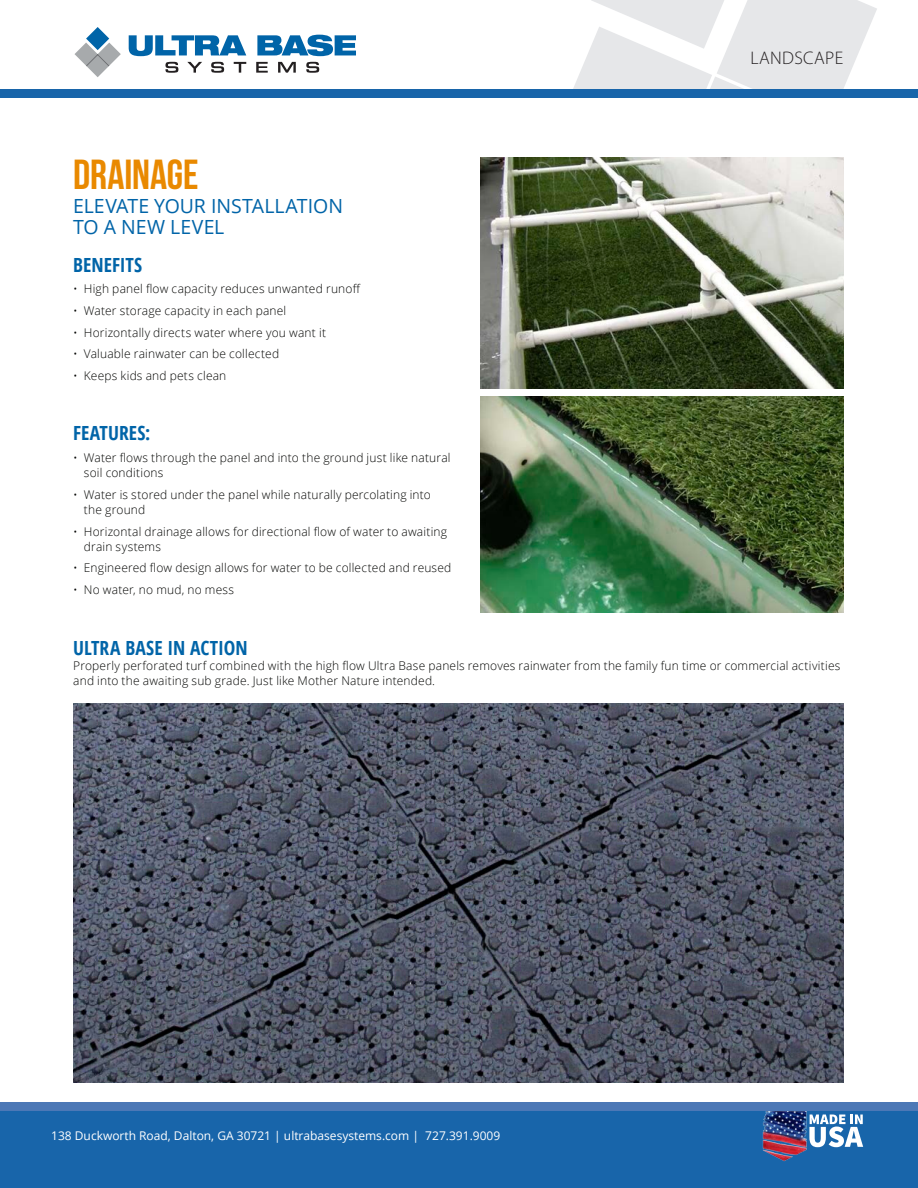
<style>
.page{position:relative;width:918px;height:1188px;background:#fff}
.page>*{position:absolute;margin:0;border:0;box-sizing:border-box;transform-origin:0 0}
.t1{font:700 42px "Bebas Neue";letter-spacing:-.005em;color:#e98900}
.t2{font:700 19.5px "Open Sans Condensed";letter-spacing:.005em;color:#0064a8}
.t3{font:19.5px/21px "Open Sans";color:#0064a8}
.t4{font:300 18.3px "Myriad Pro";letter-spacing:.02em;color:#231f20}
.t5{font:300 12px/15px "Open Sans";letter-spacing:.015em;color:#040503}
.t6{font:12px "Open Sans";color:#fff}
</style>
<div class="page">
<svg style="left:573px;top:0;width:304px;height:89px"></svg>
<div style="left:0;top:89px;width:918px;height:9px;background:#1865aa"></div>
<div style="left:0;top:1111px;width:918px;height:77px;background:#1865aa"></div>
<img style="left:762px;top:1111px;width:45px;height:51px">
<svg style="left:809px;top:1115px;width:54px;height:32px"></svg>
<div style="left:0;top:1102px;width:918px;height:9px;background:#4c78b6"></div>
<svg style="left:75px;top:27px;width:46px;height:50px"></svg>
<svg style="left:129px;top:35px;width:117px;height:21px"></svg>
<svg style="left:257px;top:35px;width:99px;height:21px"></svg>
<svg style="left:165px;top:62px;width:13px;height:11px"></svg>
<svg style="left:187px;top:62px;width:15px;height:11px"></svg>
<svg style="left:211px;top:62px;width:13px;height:11px"></svg>
<svg style="left:234px;top:62px;width:12px;height:11px"></svg>
<svg style="left:256px;top:62px;width:12px;height:11px"></svg>
<svg style="left:278px;top:62px;width:18px;height:11px"></svg>
<svg style="left:306px;top:62px;width:13px;height:11px"></svg>
<img style="left:481px;top:158px;width:362px;height:230px">
<img style="left:481px;top:397px;width:362px;height:215px">
<img style="left:73px;top:704px;width:770px;height:378px">
<p class="t1" style="left:73px;top:151px;width:127px">DRAINAGE</p>
<p class="t3" style="left:73px;top:195px;width:271px">ELEVATE YOUR INSTALLATION<br>TO A NEW LEVEL</p>
<p class="t2" style="left:73px;top:251px;width:70px">BENEFITS</p>
<p class="t5" style="left:73px;top:281px;width:289px">• High panel flow capacity reduces unwanted runoff</p>
<p class="t5" style="left:73px;top:303px;width:215px">• Water storage capacity in each panel</p>
<p class="t5" style="left:73px;top:325px;width:254px">• Horizontally directs water where you want it</p>
<p class="t5" style="left:73px;top:346px;width:208px">• Valuable rainwater can be collected</p>
<p class="t5" style="left:73px;top:368px;width:155px">• Keeps kids and pets clean</p>
<p class="t2" style="left:73px;top:420px;width:79px">FEATURES:</p>
<p class="t5" style="left:84px;top:450px;width:368px;text-indent:-11px">• Water flows through the panel and into the ground just like natural soil conditions</p>
<p class="t5" style="left:84px;top:487px;width:349px;text-indent:-11px">• Water is stored under the panel while naturally percolating into the ground</p>
<p class="t5" style="left:84px;top:523px;width:365px;text-indent:-11px">• Horizontal drainage allows for directional flow of water to awaiting drain systems</p>
<p class="t5" style="left:73px;top:560px;width:380px">• Engineered flow design allows for water to be collected and reused</p>
<p class="t5" style="left:73px;top:582px;width:162px">• No water, no mud, no mess</p>
<h3 class="t4" style="left:751px;top:47px;width:94px">LANDSCAPE</h3>
<p class="t2" style="left:73px;top:634px;width:176px">ULTRA BASE IN ACTION</p>
<p class="t5" style="left:73px;top:657px;width:769px">Properly perforated turf combined with the high flow Ultra Base panels removes rainwater from the family fun time or commercial activities and into the awaiting sub grade. Just like Mother Nature intended.</p>
<p class="t6" style="left:51px;top:1127px;width:451px">138 Duckworth Road, Dalton, GA 30721 | ultrabasesystems.com | 727.391.9009</p>
</div>
